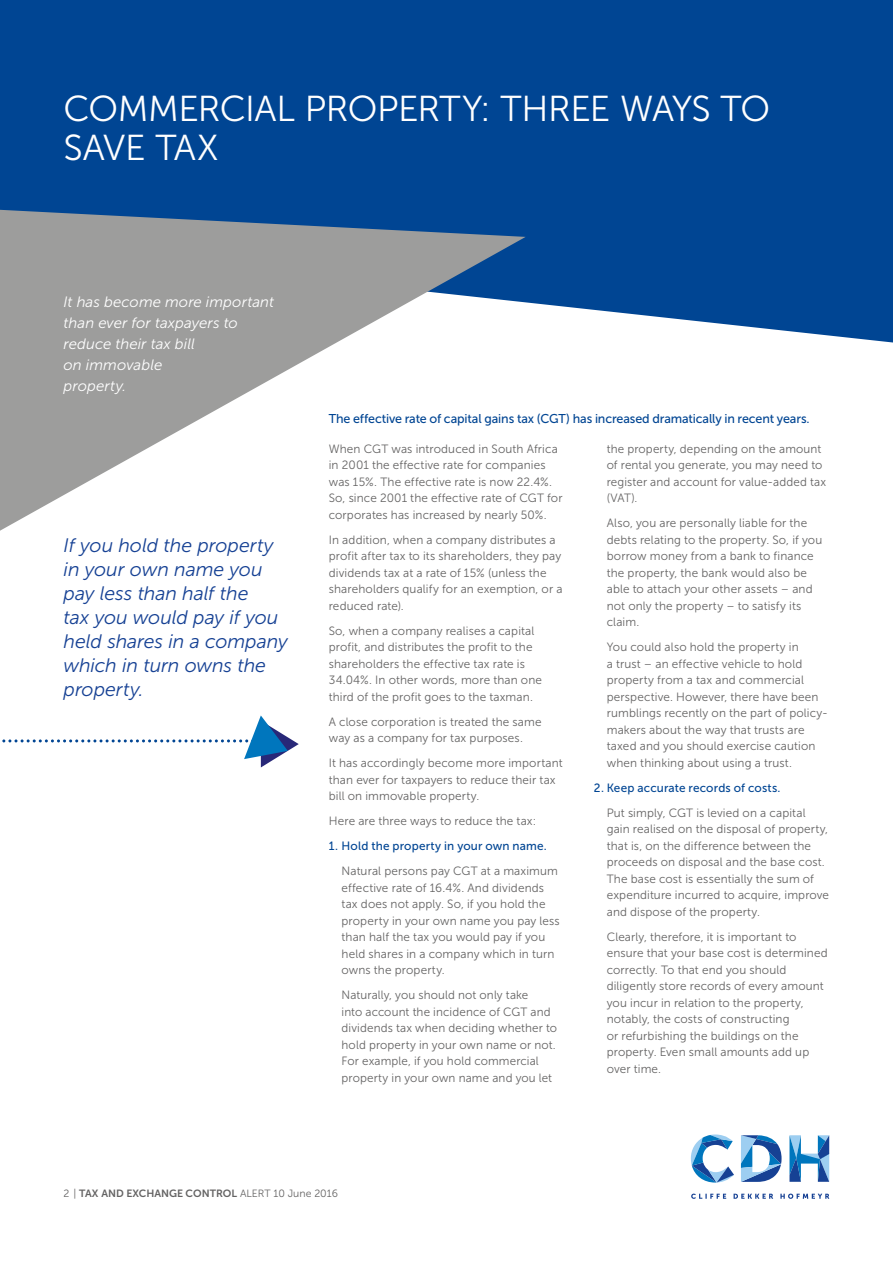
<style>
.page{position:relative;width:893px;height:1263px;background:#fff}
.page>*{position:absolute;margin:0;border:0;box-sizing:border-box;transform-origin:0 0}
.t1{font:36px/39px "Museo Sans 300";letter-spacing:-.02em;color:#fff}
.t2{font:italic 19.5px/24px "Museo Sans 300";letter-spacing:-.005em;color:#164194}
.t3{font:italic 15px/21px "Museo Sans 300";color:#fff}
.t4{font:12.75px "Museo Sans 500";letter-spacing:-.01em;color:#014593}
.t5{font:12px/16.5px "Museo Sans 300";letter-spacing:.01em;color:#646363}
.t6{font:12px "Museo Sans 500";letter-spacing:.01em;color:#014593}
.t7{font:10.5px "Museo Sans 700";color:#646363}
.s1{font-family:"Museo Sans 300"}
</style>
<div class="page">
<div style="left:0;top:0;width:892px;height:343px;background:#004593"></div>
<svg style="left:0;top:210px;width:525px;height:321px;fill:#9d9d9c"></svg>
<svg style="left:691px;top:1194px;width:138px;height:5px"></svg>
<svg style="left:789px;top:1135px;width:40px;height:47px"></svg>
<svg style="left:691px;top:1135px;width:43px;height:48px"></svg>
<svg style="left:741px;top:1135px;width:40px;height:47px"></svg>
<svg style="left:2px;top:715px;width:297px;height:52px"></svg>
<h1 class="t1" style="left:64px;top:93px;width:708px">COMMERCIAL PROPERTY: THREE WAYS TO<br>SAVE TAX</h1>
<p class="t3" style="left:64px;top:293px;width:212px">It has become more important than ever for taxpayers to reduce their tax bill<br>on immovable<br>property.</p>
<h2 class="t2" style="left:64px;top:535px;width:226px">If you hold the property in your own name you pay less than half the<br>tax you would pay if you held shares in a company which in turn owns the property.</h2>
<p class="t4" style="left:329px;top:413px;width:482px">The effective rate of capital gains tax (CGT) has increased dramatically in recent years.</p>
<p class="t5" style="left:329px;top:441px;width:235px">When CGT was introduced in South Africa in 2001 the effective rate for companies was 15%. The effective rate is now 22.4%.<br>So, since 2001 the effective rate of CGT for corporates has increased by nearly 50%.</p>
<p class="t5" style="left:329px;top:532px;width:235px">In addition, when a company distributes a profit after tax to its shareholders, they pay dividends tax at a rate of 15% (unless the shareholders qualify for an exemption, or a reduced rate).</p>
<p class="t5" style="left:329px;top:623px;width:215px">So, when a company realises a capital profit, and distributes the profit to the shareholders the effective tax rate is 34.04%. In other words, more than one third of the profit goes to the taxman.</p>
<p class="t5" style="left:329px;top:714px;width:214px">A close corporation is treated the same way as a company for tax purposes.</p>
<p class="t5" style="left:329px;top:756px;width:235px">It has accordingly become more important than ever for taxpayers to reduce their tax bill on immovable property.</p>
<p class="t5" style="left:329px;top:814px;width:209px">Here are three ways to reduce the tax:</p>
<p class="t6" style="left:329px;top:842px;width:220px">1. Hold the property in your own name.</p>
<p class="t5" style="left:341px;top:864px;width:220px">Natural persons pay CGT at a maximum effective rate of 16.4%. And dividends tax does not apply. So, if you hold the property in your own name you pay less than half the tax you would pay if you held shares in a company which in turn owns the property.</p>
<p class="t5" style="left:341px;top:988px;width:217px">Naturally, you should not only take<br>into account the incidence of CGT and dividends tax when deciding whether to hold property in your own name or not.<br>For example, if you hold commercial property in your own name and you let</p>
<p class="t5" style="left:606px;top:441px;width:221px">the property, depending on the amount of rental you generate, you may need to register and account for value-added tax (VAT).</p>
<p class="t5" style="left:606px;top:516px;width:217px">Also, you are personally liable for the debts relating to the property. So, if you borrow money from a bank to finance the property, the bank would also be able to attach your other assets – and not only the property – to satisfy its claim.</p>
<p class="t5" style="left:606px;top:640px;width:223px">You could also hold the property in<br>a trust – an effective vehicle to hold property from a tax and commercial perspective. However, there have been rumblings recently on the part of policy&shy;makers about the way that trusts are taxed and you should exercise caution when thinking about using a trust.</p>
<p class="t6" style="left:594px;top:783px;width:188px">2. Keep accurate records of costs.</p>
<p class="t5" style="left:606px;top:805px;width:224px">Put simply, CGT is levied on a capital gain realised on the disposal of property, that is, on the difference between the proceeds on disposal and the base cost.<br>The base cost is essentially the sum of expenditure incurred to acquire, improve and dispose of the property.</p>
<p class="t5" style="left:606px;top:929px;width:222px">Clearly, therefore, it is important to ensure that your base cost is determined correctly. To that end you should diligently store records of every amount you incur in relation to the property, notably, the costs of constructing<br>or refurbishing the buildings on the property. Even small amounts add up over time.</p>
<p class="t7" style="left:64px;top:1189px;width:276px"><span class="s1">2 |</span> TAX AND EXCHANGE CONTROL <span class="s1">ALERT 10 June 2016</span></p>
</div>
